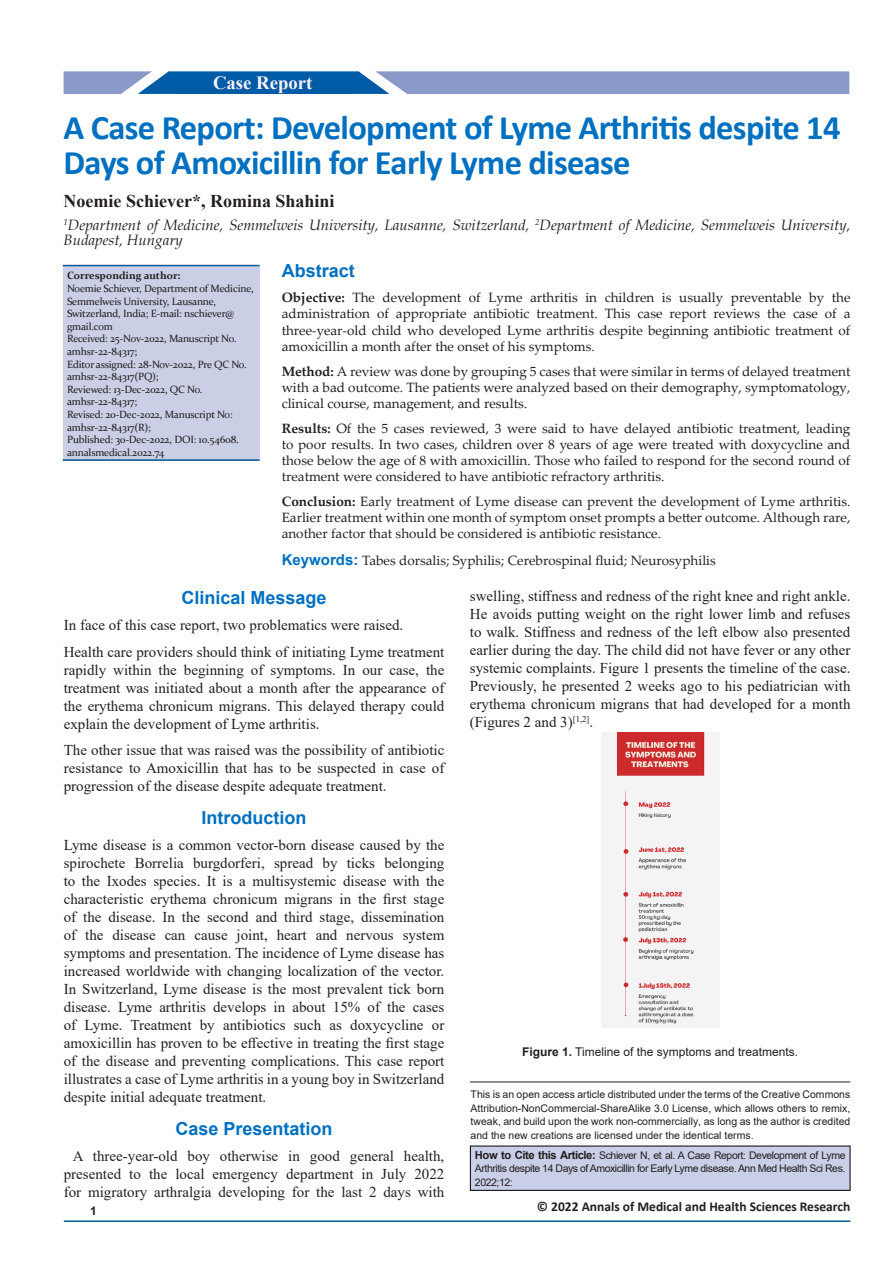
<style>
.page{position:relative;width:893px;height:1263px;background:#fff}
.page>*{position:absolute;margin:0;border:0;box-sizing:border-box;transform-origin:0 0}
.t1{font:700 34.5px/35px "Calibri";letter-spacing:-.02em;color:#0070c0}
.t2{font:700 18.75px "Times New Roman";color:#fff}
.t3{font:700 18.75px "Times New Roman";color:#faf1f6}
.Heading_1{font:700 18px "Arial";color:#0070c0}
.heading_2{font:700 18px "Times New Roman";color:#231f20}
.bd{font:15px/18px "Times New Roman";color:#231f20;text-align:justify}
.heading_2-2{font:italic 15px/15px "Book Antiqua";color:#231f20}
.t4{font:13.5px/16.2px "Palatino Linotype";color:#231f20;text-align:justify}
.t5{font:700 13.5px "Calibri";color:#231f20}
.t6{font:12px "Arial";color:#231f20}
.t7{font:700 12px "Arial";color:#231f20}
.SSH{font:10.5px/13.5px "Arial";letter-spacing:-.02em;color:#231f20;text-align:justify}
.t8{font:10.5px/12.6px "Constantia";letter-spacing:-.02em;color:#231f20}
.s1{font-weight:700}
.s2{font-family:"Arial";font-weight:700;font-size:15px;color:#0070c0}
.s3{font-weight:700;font-size:11.25px}
</style>
<div class="page">
<hr style="left:64px;top:1220px;width:786px;height:2px;background:#005996">
<svg style="left:64px;top:71px;width:785px;height:23px;background:#869ccb"></svg>
<div style="left:175px;top:72px;width:178px;height:22px;background:#005ba6"></div>
<div style="left:470px;top:1146px;width:380px;height:44px;background:#c9cfe7"></div>
<hr style="left:470px;top:1082px;width:380px;height:1px;background:#231f20">
<div style="left:63px;top:266px;width:196px;height:195px;background:#cacfe6"></div>
<hr style="left:63px;top:265px;width:197px;height:1px;background:#005996">
<hr style="left:63px;top:459px;width:197px;height:2px;background:#005996">
<img style="left:601px;top:733px;width:118px;height:295px">
<p class="t2" style="left:200px;top:68px;width:129px">Original Article</p>
<p class="t3" style="left:213px;top:69px;width:101px">Case Report</p>
<p class="t1" style="left:64px;top:110px;width:778px">A Case Report: Development of Lyme Arthritis despite 14<br>Days of Amoxicillin for Early Lyme disease</p>
<p class="heading_2" style="left:64px;top:188px;width:273px">Noemie Schiever*, Romina Shahini</p>
<p class="heading_2-2" style="left:64px;top:217px;width:788px"><sup>1</sup>Department of Medicine, Semmelweis University, Lausanne, Switzerland, <sup>2</sup>Department of Medicine, Semmelweis University,<br>Budapest, Hungary</p>
<p class="t8" style="left:67px;top:269px;width:188px"><span class="s1">Corresponding author:<br></span>Noemie Schiever, Department of Medicine,<br>Semmelweis University, Lausanne,<br>Switzerland, India; E-mail: nschiever@ gmail.com</p>
<p class="t8" style="left:67px;top:332px;width:171px">Received: 25-Nov-2022, Manuscript No. amhsr-22-84317;</p>
<p class="t8" style="left:67px;top:357px;width:181px">Editor assigned: 28-Nov-2022, Pre QC No. amhsr-22-84317(PQ);</p>
<p class="t8" style="left:67px;top:382px;width:137px">Reviewed: 13-Dec-2022, QC No. amhsr-22-84317;</p>
<p class="t8" style="left:67px;top:408px;width:167px">Revised: 20-Dec-2022, Manuscript No: amhsr-22-84317(R);</p>
<p class="t8" style="left:67px;top:433px;width:173px">Published: 30-Dec-2022, DOI: 10.54608. annalsmedical.2022.74</p>
<p class="Heading_1" style="left:282px;top:258px;width:75px">Abstract</p>
<p class="t4" style="left:282px;top:289px;width:570px"><span class="s1">Objective:</span> The development of Lyme arthritis in children is usually preventable by the administration of appropriate antibiotic treatment. This case report reviews the case of a three-year-old child who developed Lyme arthritis despite beginning antibiotic treatment of amoxicillin a month after the onset of his symptoms.</p>
<p class="t4" style="left:282px;top:362px;width:570px"><span class="s1">Method:</span> A review was done by grouping 5 cases that were similar in terms of delayed treatment with a bad outcome. The patients were analyzed based on their demography, symptomatology, clinical course, management, and results.</p>
<p class="t4" style="left:282px;top:419px;width:570px"><span class="s1">Results:</span> Of the 5 cases reviewed, 3 were said to have delayed antibiotic treatment, leading to poor results. In two cases, children over 8 years of age were treated with doxycycline and those below the age of 8 with amoxicillin. Those who failed to respond for the second round of treatment were considered to have antibiotic refractory arthritis.</p>
<p class="t4" style="left:282px;top:493px;width:570px"><span class="s1">Conclusion:</span> Early treatment of Lyme disease can prevent the development of Lyme arthritis.<br>Earlier treatment within one month of symptom onset prompts a better outcome. Although rare, another factor that should be considered is antibiotic resistance.</p>
<p class="t4" style="left:282px;top:552px;width:436px"><span class="s2">Keywords:</span> Tabes dorsalis; Syphilis; Cerebrospinal fluid; Neurosyphilis</p>
<p class="Heading_1" style="left:182px;top:585px;width:147px">Clinical Message</p>
<p class="bd" style="left:64px;top:616px;width:341px">In face of this case report, two problematics were raised.</p>
<p class="bd" style="left:64px;top:642px;width:382px">Health care providers should think of initiating Lyme treatment rapidly within the beginning of symptoms. In our case, the treatment was initiated about a month after the appearance of the erythema chronicum migrans. This delayed therapy could explain the development of Lyme arthritis.</p>
<p class="bd" style="left:64px;top:741px;width:382px">The other issue that was raised was the possibility of antibiotic resistance to Amoxicillin that has to be suspected in case of progression of the disease despite adequate treatment.</p>
<p class="Heading_1" style="left:202px;top:805px;width:106px">Introduction</p>
<p class="bd" style="left:64px;top:836px;width:382px">Lyme disease is a common vector-born disease caused by the spirochete Borrelia burgdorferi, spread by ticks belonging to the Ixodes species. It is a multisystemic disease with the characteristic erythema chronicum migrans in the first stage of the disease. In the second and third stage, dissemination of the disease can cause joint, heart and nervous system symptoms and presentation. The incidence of Lyme disease has increased worldwide with changing localization of the vector.<br>In Switzerland, Lyme disease is the most prevalent tick born disease. Lyme arthritis develops in about 15% of the cases of Lyme. Treatment by antibiotics such as doxycycline or amoxicillin has proven to be effective in treating the first stage of the disease and preventing complications. This case report illustrates a case of Lyme arthritis in a young boy in Switzerland despite initial adequate treatment.</p>
<p class="Heading_1" style="left:176px;top:1116px;width:159px">Case Presentation</p>
<p class="bd" style="left:64px;top:1147px;width:382px;text-indent:9px">A three-year-old boy otherwise in good general health, presented to the local emergency department in July 2022 for migratory arthralgia developing for the last 2 days with</p>
<p class="bd" style="left:470px;top:587px;width:382px">swelling, stiffness and redness of the right knee and right ankle.<br>He avoids putting weight on the right lower limb and refuses to walk. Stiffness and redness of the left elbow also presented earlier during the day. The child did not have fever or any other systemic complaints. Figure 1 presents the timeline of the case.<br>Previously, he presented 2 weeks ago to his pediatrician with erythema chronicum migrans that had developed for a month (Figures 2 and 3)<sup>[1,2]</sup>.</p>
<p class="t6" style="left:522px;top:1044px;width:278px"><span class="s1">Figure 1.</span> Timeline of the symptoms and treatments.</p>
<p class="SSH" style="left:471px;top:1088px;width:381px">This is an open access article distributed under the terms of the Creative Commons Attribution‑NonCommercial‑ShareAlike 3.0 License, which allows others to remix, tweak, and build upon the work non‑commercially, as long as the author is credited and the new creations are licensed under the identical terms.</p>
<p class="SSH" style="left:475px;top:1148px;width:372px"><span class="s3">How to Cite this Article:</span> Schiever N, et al. A Case Report: Development of Lyme Arthritis despite 14 Days of Amoxicillin for Early Lyme disease. Ann Med Health Sci Res.<br>2022;12:</p>
<p class="t7" style="left:90px;top:1202px;width:8px">1</p>
<p class="t5" style="left:537px;top:1197px;width:315px">© 2022 Annals of Medical and Health Sciences Research</p>
</div>
